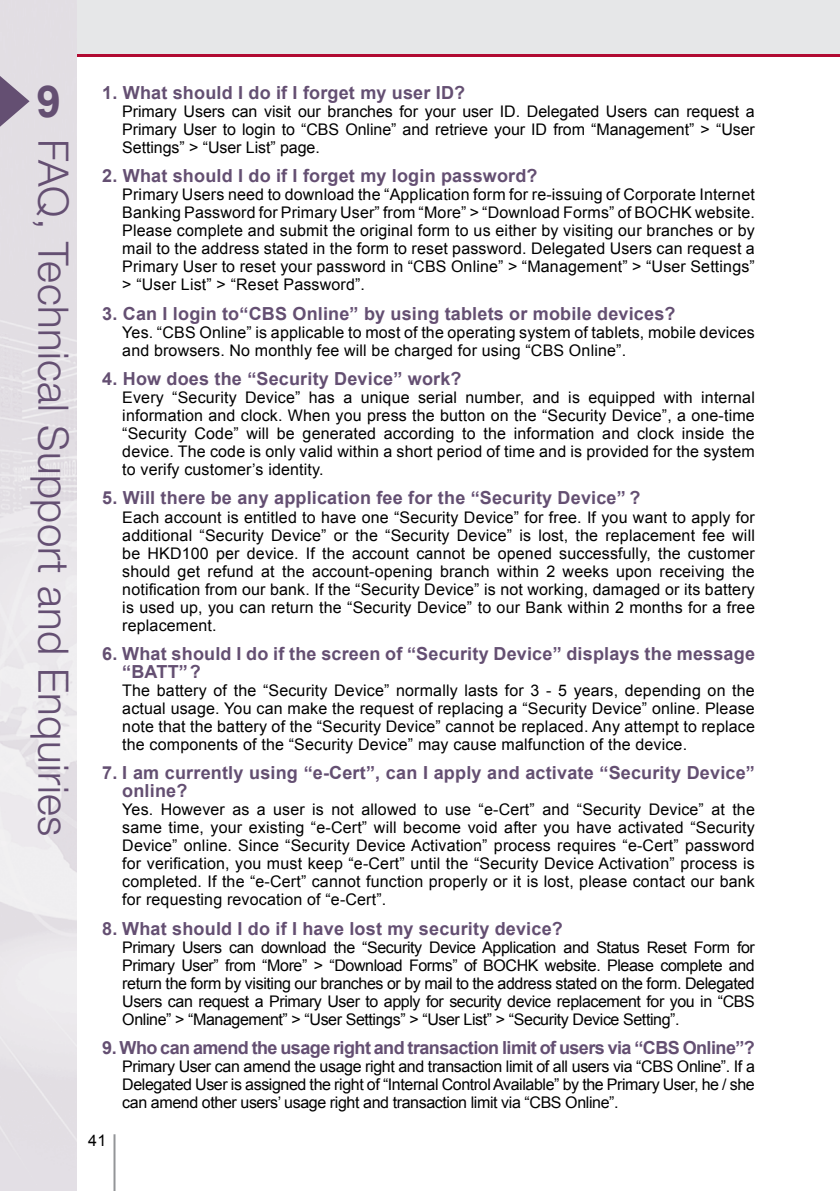
<style>
.page{position:relative;width:840px;height:1191px;background:#fff}
.page>*{position:absolute;margin:0;border:0;box-sizing:border-box;transform-origin:0 0}
.t1{font:700 44px "Arial";color:#644f72}
.t2{font:300 42px "Helvetica Neue LT Std";letter-spacing:.01em;color:#644f72}
.t3{font:700 18px/18px "Arial";letter-spacing:.01em;color:#644f72}
.t4{font:700 18px "Arial";letter-spacing:-.03em;color:#644f72}
.t5{font:16px/18px "Arial";letter-spacing:.01em;color:#000;text-align:justify}
</style>
<div class="page">
<hr style="left:113px;top:1134px;width:2px;height:57px;background:#939598">
<div style="left:0;top:0;width:839px;height:57px;background:#b10a32"></div>
<div style="left:0;top:0;width:839px;height:54px;background:#e6e7e8"></div>
<img style="left:0;top:54px;width:77px;height:1137px">
<svg style="left:0;top:76px;width:30px;height:51px;background:#a497ab"></svg>
<h1 class="t1" style="left:37px;top:72px;width:26px">9</h1>
<h2 class="t2" style="left:79px;top:139px;width:699px;rotate:90deg">FAQ, Technical Support and Enquiries</h2>
<p class="t3" style="left:102px;top:84px;width:364px">1. What should I do if I forget my user ID?</p>
<p class="t5" style="left:122px;top:103px;width:633px">Primary Users can visit our branches for your user ID. Delegated Users can request a Primary User to login to “CBS Online” and retrieve your ID from “Management” &gt; “User Settings” &gt; “User List” page.</p>
<p class="t3" style="left:102px;top:168px;width:436px">2. What should I do if I forget my login password?</p>
<p class="t5" style="left:122px;top:186px;width:633px">Primary Users need to download the “Application form for re-issuing of Corporate Internet Banking Password for Primary User” from “More” &gt; “Download Forms” of BOCHK website.<br>Please complete and submit the original form to us either by visiting our branches or by mail to the address stated in the form to reset password. Delegated Users can request a Primary User to reset your password in “CBS Online” &gt; “Management” &gt; “User Settings” &gt; “User List” &gt; “Reset Password”.</p>
<p class="t3" style="left:102px;top:305px;width:574px">3. Can I login to“CBS Online” by using tablets or mobile devices?</p>
<p class="t5" style="left:122px;top:323px;width:633px">Yes. “CBS Online” is applicable to most of the operating system of tablets, mobile devices and browsers. No monthly fee will be charged for using “CBS Online”.</p>
<p class="t3" style="left:102px;top:370px;width:360px">4. How does the “Security Device” work?</p>
<p class="t5" style="left:122px;top:389px;width:633px">Every “Security Device” has a unique serial number, and is equipped with internal information and clock. When you press the button on the “Security Device”, a one-time “Security Code” will be generated according to the information and clock inside the device. The code is only valid within a short period of time and is provided for the system to verify customer’s identity.</p>
<p class="t3" style="left:102px;top:490px;width:539px">5. Will there be any application fee for the “Security Device” ?</p>
<p class="t5" style="left:122px;top:508px;width:633px">Each account is entitled to have one “Security Device” for free. If you want to apply for additional “Security Device” or the “Security Device” is lost, the replacement fee will be HKD100 per device. If the account cannot be opened successfully, the customer should get refund at the account-opening branch within 2 weeks upon receiving the notification from our bank. If the “Security Device” is not working, damaged or its battery is used up, you can return the “Security Device” to our Bank within 2 months for a free replacement.</p>
<p class="t3" style="left:122px;top:645px;width:634px;text-indent:-20px">6. What should I do if the screen of “Security Device” displays the message “BATT”?</p>
<p class="t5" style="left:122px;top:681px;width:633px">The battery of the “Security Device” normally lasts for 3 - 5 years, depending on the actual usage. You can make the request of replacing a “Security Device” online. Please note that the battery of the “Security Device” cannot be replaced. Any attempt to replace the components of the “Security Device” may cause malfunction of the device.</p>
<p class="t3" style="left:122px;top:764px;width:633px;text-indent:-20px">7. I am currently using “e-Cert”, can I apply and activate “Security Device” online?</p>
<p class="t5" style="left:122px;top:801px;width:633px">Yes. However as a user is not allowed to use “e-Cert” and “Security Device” at the same time, your existing “e-Cert” will become void after you have activated “Security Device” online. Since “Security Device Activation” process requires “e-Cert” password for verification, you must keep “e-Cert” until the “Security Device Activation” process is completed. If the “e-Cert” cannot function properly or it is lost, please contact our bank for requesting revocation of “e-Cert”.</p>
<p class="t3" style="left:102px;top:920px;width:462px">8. What should I do if I have lost my security device?</p>
<p class="t5" style="left:122px;top:938px;width:633px">Primary Users can download the “Security Device Application and Status Reset Form for Primary User” from “More” &gt; “Download Forms” of BOCHK website. Please complete and return the form by visiting our branches or by mail to the address stated on the form. Delegated Users can request a Primary User to apply for security device replacement for you in “CBS Online” &gt; “Management” &gt; “User Settings” &gt; “User List” &gt; “Security Device Setting”.</p>
<p class="t4" style="left:102px;top:1035px;width:654px">9. Who can amend the usage right and transaction limit of users via “CBS Online”?</p>
<p class="t5" style="left:122px;top:1057px;width:633px">Primary User can amend the usage right and transaction limit of all users via “CBS Online”. If a Delegated User is assigned the right of “Internal Control Available” by the Primary User, he / she can amend other users’ usage right and transaction limit via “CBS Online”.</p>
<p class="t5" style="left:88px;top:1131px;width:19px">41</p>
</div>
